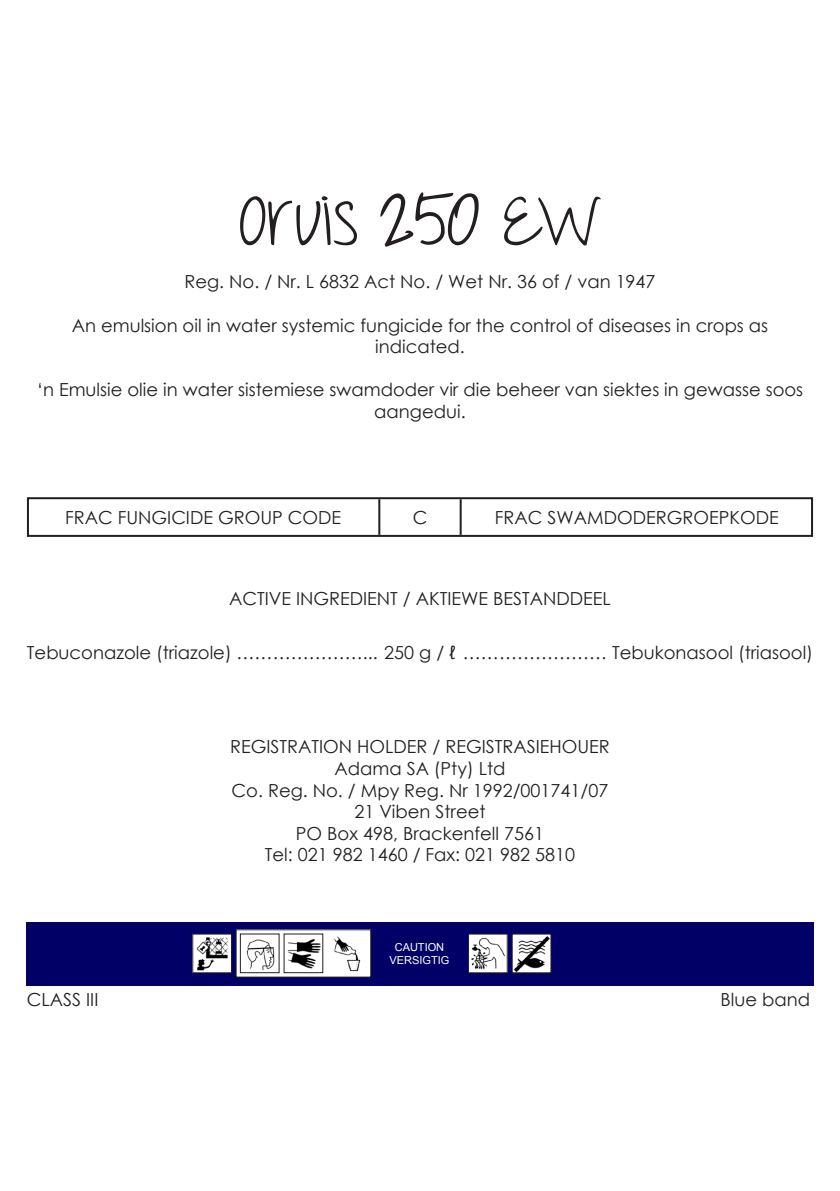
<style>
.page{position:relative;width:840px;height:1191px;background:#fff}
.page>*{position:absolute;margin:0;border:0;box-sizing:border-box;transform-origin:0 0}
.t1{font:72px "Throw My Hands Upinthe Air";color:#231f20}
.t2{font:18px/21.6px "Century Gothic";color:#231f20;text-align:center}
.t3{font:11px/13.2px "Arial";color:#fff;text-align:center}
</style>
<div class="page">
<div style="left:27px;top:497px;width:785px;height:40px;border:2px solid #231f20"></div>
<hr style="left:378px;top:499px;width:2px;height:36px;background:#231f20">
<hr style="left:459px;top:499px;width:2px;height:36px;background:#231f20">
<div style="left:27px;top:922px;width:785px;height:63px;background:#006"></div>
<img style="left:194px;top:935px;width:36px;height:36px">
<div style="left:192px;top:933px;width:40px;height:40px;border:1px solid #231f20"></div>
<svg style="left:238px;top:931px;width:131px;height:44px"></svg>
<img style="left:242px;top:935px;width:35px;height:36px">
<div style="left:240px;top:933px;width:39px;height:40px;border:1px solid #231f20"></div>
<img style="left:285px;top:935px;width:36px;height:36px">
<img style="left:327px;top:934px;width:39px;height:38px">
<img style="left:470px;top:935px;width:35px;height:36px">
<div style="left:468px;top:933px;width:39px;height:40px;border:1px solid #231f20"></div>
<img style="left:513px;top:935px;width:36px;height:36px">
<div style="left:511px;top:933px;width:40px;height:40px;border:1px solid #231f20"></div>
<p class="t1" style="left:239px;top:177px;width:363px">Oruis 250 EW</p>
<p class="t2" style="left:184px;top:271px;width:472px">Reg. No. / Nr. L 6832 Act No. / Wet Nr. 36 of / van 1947</p>
<p class="t2" style="left:72px;top:314px;width:697px">An emulsion oil in water systemic fungicide for the control of diseases in crops as</p>
<p class="t2" style="left:375px;top:336px;width:91px">indicated.</p>
<p class="t2" style="left:37px;top:379px;width:767px">‘n Emulsie olie in water sistemiese swamdoder vir die beheer van siektes in gewasse soos aangedui.</p>
<p class="t2" style="left:65px;top:506px;width:277px">FRAC FUNGICIDE GROUP CODE</p>
<p class="t2" style="left:412px;top:506px;width:16px">C</p>
<p class="t2" style="left:494px;top:506px;width:285px">FRAC SWAMDODERGROEPKODE</p>
<p class="t2" style="left:229px;top:587px;width:383px">ACTIVE INGREDIENT / AKTIEWE BESTANDDEEL</p>
<p class="t2" style="left:27px;top:641px;width:787px">Tebuconazole (triazole) …………………... 250 g / ℓ …………………… Tebukonasool (triasool)</p>
<p class="t2" style="left:230px;top:736px;width:381px">REGISTRATION HOLDER / REGISTRASIEHOUER</p>
<p class="t2" style="left:334px;top:757px;width:172px">Adama SA (Pty) Ltd</p>
<p class="t2" style="left:231px;top:779px;width:378px">Co. Reg. No. / Mpy Reg. Nr 1992/001741/07</p>
<p class="t2" style="left:354px;top:800px;width:133px">21 Viben Street</p>
<p class="t2" style="left:296px;top:822px;width:249px">PO Box 498, Brackenfell 7561</p>
<p class="t2" style="left:265px;top:844px;width:311px">Tel: 021 982 1460 / Fax: 021 982 5810</p>
<p class="t3" style="left:389px;top:940px;width:61px">CAUTION<br>VERSIGTIG</p>
<p class="t2" style="left:27px;top:988px;width:73px">CLASS III</p>
<p class="t2" style="left:720px;top:988px;width:91px">Blue band</p>
</div>
